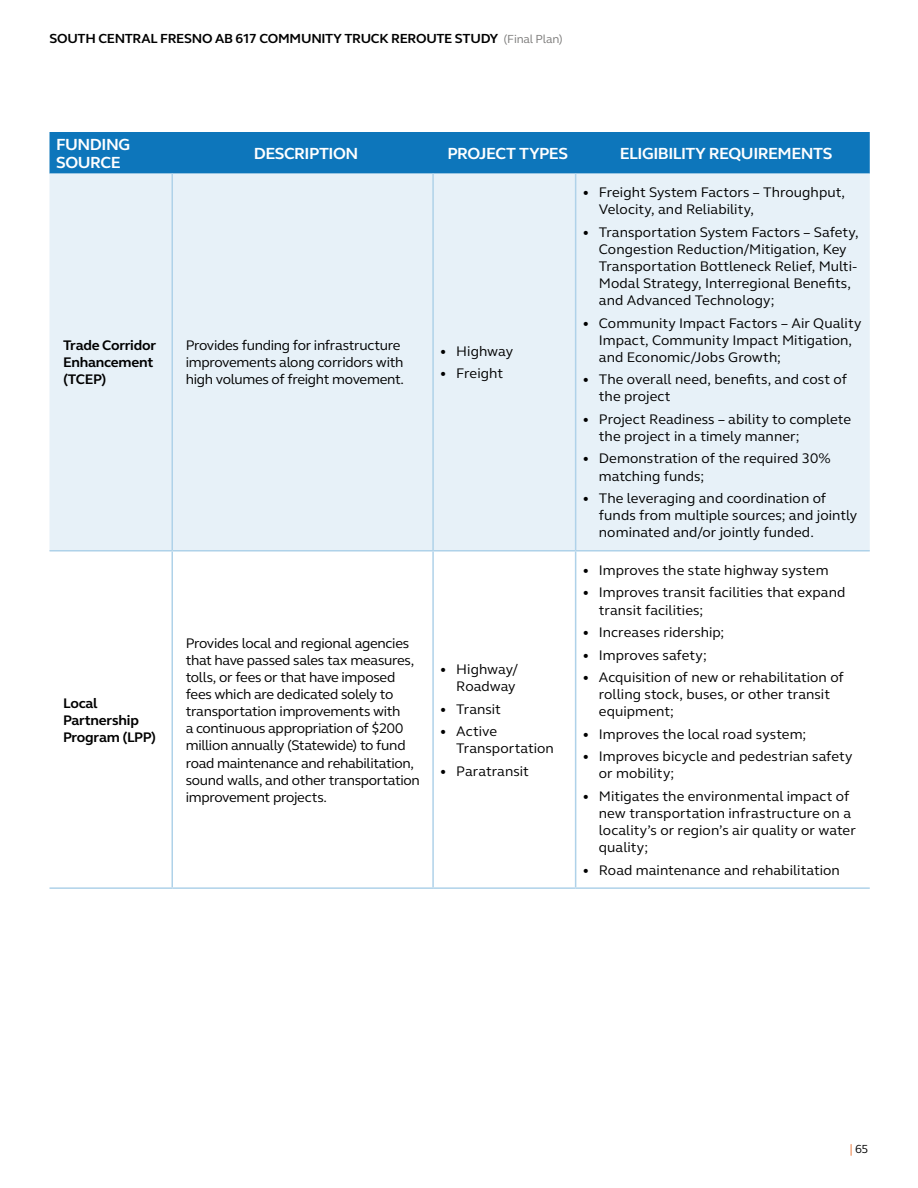
<style>
.page{position:relative;width:918px;height:1188px;background:#fff}
.page>*{position:absolute;margin:0;border:0;box-sizing:border-box;transform-origin:0 0}
.t1{font:700 16.5px/17.2px "FS Elliot Pro";letter-spacing:-.03em;color:#fff}
.t2{font:14.25px/17.1px "FS Elliot Pro";color:#000}
.t3{font:14.25px/17.1px "FS Elliot Pro";letter-spacing:-.02em;color:#000}
.t4{font:700 14.25px/17.2px "FS Elliot Pro";letter-spacing:-.015em;color:#000}
.t5{font:700 13.5px "FS Elliot Pro";letter-spacing:-.025em;color:#000}
.t6{font:12px "FS Elliot Pro";color:#000}
.s1{font-weight:400;font-size:12px;color:#7c7b7a}
.s2{color:#e76a25}
</style>
<div class="page">
<div style="left:50px;top:132px;width:820px;height:42px;background:#0d76bb"></div>
<div style="left:50px;top:174px;width:820px;height:376px;background:#e7f1f8"></div>
<hr style="left:171px;top:552px;width:2px;height:335px;background:#afd2e9">
<hr style="left:432px;top:552px;width:2px;height:335px;background:#afd2e9">
<hr style="left:575px;top:552px;width:1px;height:335px;background:#afd2e9">
<hr style="left:50px;top:550px;width:122px;height:2px;background:#afd2e9">
<hr style="left:171px;top:174px;width:2px;height:376px;background:#afd2e9">
<hr style="left:172px;top:550px;width:261px;height:2px;background:#afd2e9">
<hr style="left:432px;top:174px;width:2px;height:376px;background:#afd2e9">
<hr style="left:433px;top:550px;width:143px;height:2px;background:#afd2e9">
<hr style="left:575px;top:174px;width:1px;height:376px;background:#afd2e9">
<hr style="left:576px;top:550px;width:294px;height:2px;background:#afd2e9">
<hr style="left:50px;top:887px;width:122px;height:2px;background:#afd2e9">
<hr style="left:172px;top:887px;width:261px;height:2px;background:#afd2e9">
<hr style="left:433px;top:887px;width:143px;height:2px;background:#afd2e9">
<hr style="left:576px;top:887px;width:294px;height:2px;background:#afd2e9">
<p class="t5" style="left:50px;top:30px;width:515px">SOUTH CENTRAL FRESNO AB 617 COMMUNITY TRUCK REROUTE STUDY <span class="s1">(Final Plan)</span></p>
<p class="t1" style="left:56px;top:136px;width:76px">FUNDING<br>SOURCE</p>
<p class="t1" style="left:254px;top:145px;width:106px">DESCRIPTION</p>
<p class="t1" style="left:447px;top:145px;width:122px">PROJECT TYPES</p>
<p class="t1" style="left:620px;top:145px;width:214px">ELIGIBILITY REQUIREMENTS</p>
<p class="t4" style="left:63px;top:336px;width:95px">Trade Corridor<br>Enhancement (TCEP)</p>
<p class="t3" style="left:186px;top:336px;width:220px">Provides funding for infrastructure improvements along corridors with high volumes of freight movement.</p>
<p class="t2" style="left:440px;top:342px;width:75px">• Highway</p>
<p class="t2" style="left:440px;top:365px;width:65px">• Freight</p>
<p class="t4" style="left:63px;top:694px;width:95px">Local<br>Partnership<br>Program (LPP)</p>
<p class="t3" style="left:186px;top:634px;width:236px">Provides local and regional agencies that have passed sales tax measures, tolls, or fees or that have imposed fees which are dedicated solely to transportation improvements with<br>a continuous appropriation of $200 million annually (Statewide) to fund road maintenance and rehabilitation, sound walls, and other transportation improvement projects.</p>
<p class="t2" style="left:440px;top:660px;width:80px;text-align:right">• Highway/<br>Roadway</p>
<p class="t2" style="left:440px;top:700px;width:63px">• Transit</p>
<p class="t2" style="left:456px;top:722px;width:99px;text-indent:-17px">• Active<br>Transportation</p>
<p class="t2" style="left:440px;top:762px;width:91px">• Paratransit</p>
<p class="t2" style="left:599px;top:183px;width:248px;text-indent:-17px">• Freight System Factors – Throughput,<br>Velocity, and Reliability,</p>
<p class="t2" style="left:599px;top:223px;width:261px;text-indent:-17px">• Transportation System Factors – Safety, Congestion Reduction/Mitigation, Key Transportation Bottleneck Relief, Multi-Modal Strategy, Interregional Benefits, and Advanced Technology;</p>
<p class="t2" style="left:599px;top:314px;width:264px;text-indent:-17px">• Community Impact Factors – Air Quality<br>Impact, Community Impact Mitigation, and Economic/Jobs Growth;</p>
<p class="t2" style="left:599px;top:371px;width:250px;text-indent:-17px">• The overall need, benefits, and cost of the project</p>
<p class="t2" style="left:599px;top:410px;width:254px;text-indent:-17px">• Project Readiness – ability to complete the project in a timely manner;</p>
<p class="t2" style="left:599px;top:450px;width:233px;text-indent:-17px">• Demonstration of the required 30% matching funds;</p>
<p class="t2" style="left:599px;top:489px;width:260px;text-indent:-17px">• The leveraging and coordination of funds from multiple sources; and jointly nominated and/or jointly funded.</p>
<p class="t2" style="left:582px;top:561px;width:248px">• Improves the state highway system</p>
<p class="t2" style="left:599px;top:584px;width:248px;text-indent:-17px">• Improves transit facilities that expand transit facilities;</p>
<p class="t2" style="left:582px;top:623px;width:143px">• Increases ridership;</p>
<p class="t2" style="left:582px;top:646px;width:126px">• Improves safety;</p>
<p class="t2" style="left:599px;top:668px;width:246px;text-indent:-17px">• Acquisition of new or rehabilitation of rolling stock, buses, or other transit equipment;</p>
<p class="t2" style="left:582px;top:725px;width:225px">• Improves the local road system;</p>
<p class="t2" style="left:599px;top:748px;width:255px;text-indent:-17px">• Improves bicycle and pedestrian safety or mobility;</p>
<p class="t2" style="left:599px;top:787px;width:258px;text-indent:-17px">• Mitigates the environmental impact of new transportation infrastructure on a locality’s or region’s air quality or water quality;</p>
<p class="t2" style="left:582px;top:861px;width:259px">• Road maintenance and rehabilitation</p>
<p class="t6" style="left:850px;top:1141px;width:20px"><span class="s2">|</span> 65</p>
</div>
